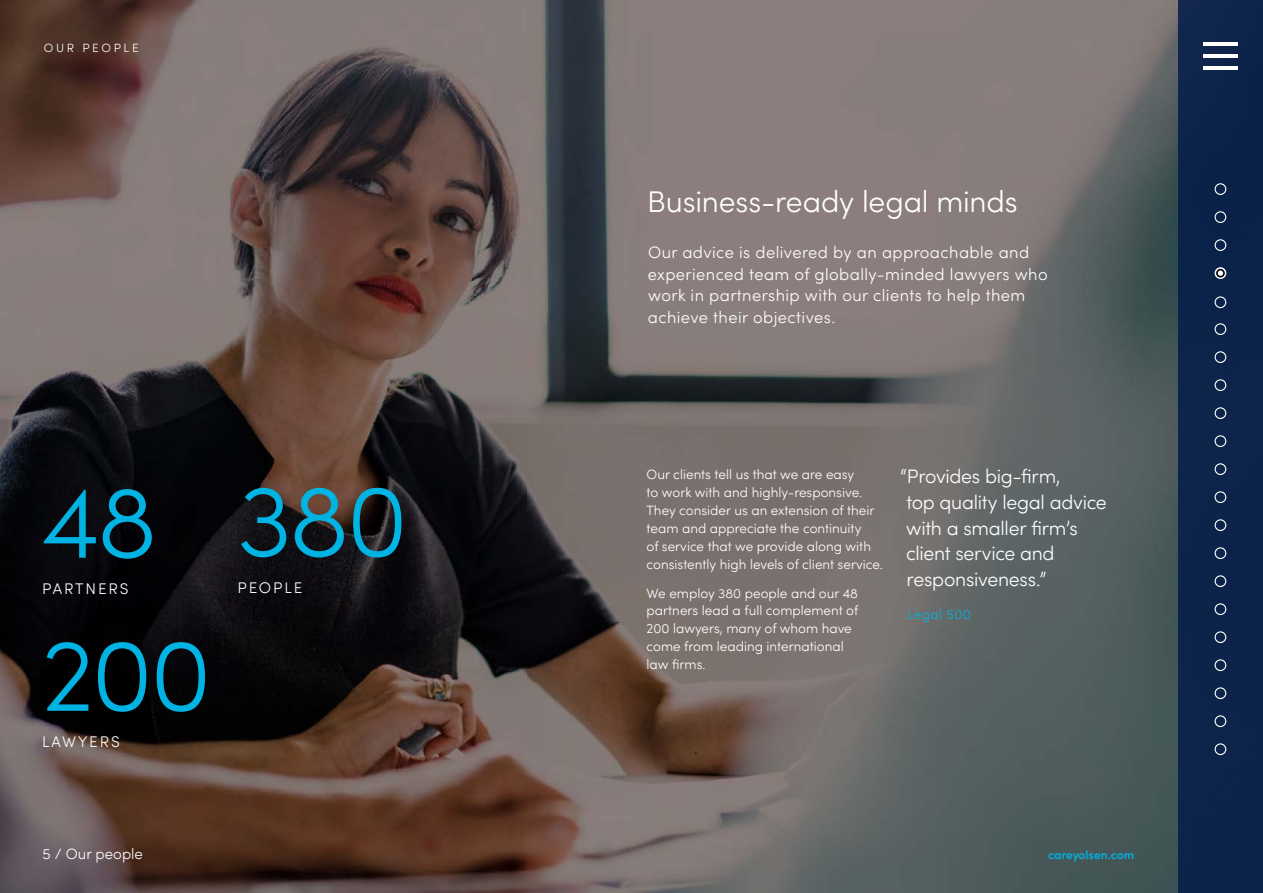
<style>
.page{position:relative;width:1263px;height:893px;background:#fff}
.page>*{position:absolute;margin:0;border:0;box-sizing:border-box;transform-origin:0 0}
.t1{font:300 103.05px "Sofia Pro";color:#00b3e3}
.t2{font:300 30px "Sofia Pro";letter-spacing:-.005em;color:#fff}
.t3{font:300 19.5px/25.5px "Sofia Pro";letter-spacing:-.015em;color:#fff}
.t4{font:300 16.5px/21.6px "Sofia Pro";letter-spacing:.025em;color:#fff}
.t5{font:300 15.45px "Sofia Pro";letter-spacing:.12em;color:#fff}
.t6{font:300 15px "Sofia Pro";color:#fff}
.t7{font:300 13.5px/18px "Sofia Pro";color:#fff}
.t8{font:300 13.5px "Sofia Pro";color:#00b3e3}
.t9{font:600 12px "Sofia Pro";color:#00b3e3}
.t10{font:300 12px "Sofia Pro";letter-spacing:.22em;color:#fff}
</style>
<div class="page">
<img style="left:526px;top:0;width:652px;height:682px">
<img style="left:0;top:0;width:526px;height:893px">
<img style="left:525px;top:682px;width:653px;height:211px">
<div style="left:1178px;top:0;width:85px;height:893px;background:#0c244a"></div>
<div style="left:1214px;top:183px;width:12px;height:12px;border:1px solid #fff;border-radius:50%"></div>
<div style="left:1214px;top:211px;width:12px;height:12px;border:1px solid #fff;border-radius:50%"></div>
<div style="left:1214px;top:239px;width:12px;height:12px;border:1px solid #fff;border-radius:50%"></div>
<div style="left:1215px;top:268px;width:11px;height:10px;background:#e8e8e9;border-radius:50%"></div>
<div style="left:1214px;top:267px;width:12px;height:12px;border:1px solid #fff;border-radius:50%"></div>
<div style="left:1217px;top:270px;width:7px;height:7px;background:#fff;border-radius:50%"></div>
<div style="left:1216px;top:269px;width:9px;height:9px;border:2px solid #000;border-radius:50%"></div>
<div style="left:1214px;top:296px;width:12px;height:12px;border:1px solid #fff;border-radius:50%"></div>
<div style="left:1214px;top:323px;width:12px;height:12px;border:1px solid #fff;border-radius:50%"></div>
<div style="left:1214px;top:351px;width:12px;height:12px;border:1px solid #fff;border-radius:50%"></div>
<div style="left:1214px;top:379px;width:12px;height:12px;border:1px solid #fff;border-radius:50%"></div>
<div style="left:1214px;top:407px;width:12px;height:12px;border:1px solid #fff;border-radius:50%"></div>
<div style="left:1214px;top:435px;width:12px;height:12px;border:1px solid #fff;border-radius:50%"></div>
<div style="left:1214px;top:463px;width:12px;height:12px;border:1px solid #fff;border-radius:50%"></div>
<div style="left:1214px;top:491px;width:12px;height:12px;border:1px solid #fff;border-radius:50%"></div>
<div style="left:1214px;top:519px;width:12px;height:12px;border:1px solid #fff;border-radius:50%"></div>
<div style="left:1214px;top:547px;width:12px;height:12px;border:1px solid #fff;border-radius:50%"></div>
<div style="left:1214px;top:575px;width:12px;height:12px;border:1px solid #fff;border-radius:50%"></div>
<div style="left:1214px;top:603px;width:12px;height:12px;border:1px solid #fff;border-radius:50%"></div>
<div style="left:1214px;top:631px;width:12px;height:12px;border:1px solid #fff;border-radius:50%"></div>
<div style="left:1214px;top:659px;width:12px;height:12px;border:1px solid #fff;border-radius:50%"></div>
<div style="left:1214px;top:687px;width:12px;height:12px;border:1px solid #fff;border-radius:50%"></div>
<div style="left:1214px;top:715px;width:12px;height:12px;border:1px solid #fff;border-radius:50%"></div>
<div style="left:1214px;top:743px;width:12px;height:12px;border:1px solid #fff;border-radius:50%"></div>
<hr style="left:1203px;top:43px;width:34px;height:3px;background:#fff">
<hr style="left:1203px;top:54px;width:34px;height:4px;background:#fff">
<hr style="left:1203px;top:66px;width:34px;height:3px;background:#fff">
<p class="t10" style="left:44px;top:39px;width:96px">OUR PEOPLE</p>
<h1 class="t1" style="left:42px;top:447px;width:117px">48</h1>
<p class="t5" style="left:42px;top:578px;width:88px">PARTNERS</p>
<h1 class="t1" style="left:42px;top:600px;width:171px">200</h1>
<p class="t5" style="left:42px;top:731px;width:79px">LAWYERS</p>
<h1 class="t1" style="left:237px;top:446px;width:172px">380</h1>
<p class="t5" style="left:237px;top:576px;width:66px">PEOPLE</p>
<h2 class="t2" style="left:647px;top:180px;width:372px">Business-ready legal minds</h2>
<p class="t4" style="left:648px;top:241px;width:401px">Our advice is delivered by an approachable and experienced team of globally-minded lawyers who work in partnership with our clients to help them achieve their objectives.</p>
<p class="t7" style="left:647px;top:464px;width:238px">Our clients tell us that we are easy<br>to work with and highly-responsive.<br>They consider us an extension of their team and appreciate the continuity<br>of service that we provide along with consistently high levels of client service.</p>
<p class="t7" style="left:647px;top:583px;width:213px">We employ 380 people and our 48 partners lead a full complement of<br>200 lawyers, many of whom have come from leading international law firms.</p>
<h3 class="t3" style="left:906px;top:463px;width:202px;text-indent:-6px">“Provides big-firm,<br>top quality legal advice with a smaller firm’s client service and responsiveness.”</h3>
<p class="t8" style="left:907px;top:604px;width:66px">Legal 500</p>
<p class="t6" style="left:43px;top:843px;width:102px">5 / Our people</p>
<p class="t9" style="left:1048px;top:846px;width:88px">careyolsen.com</p>
</div>
